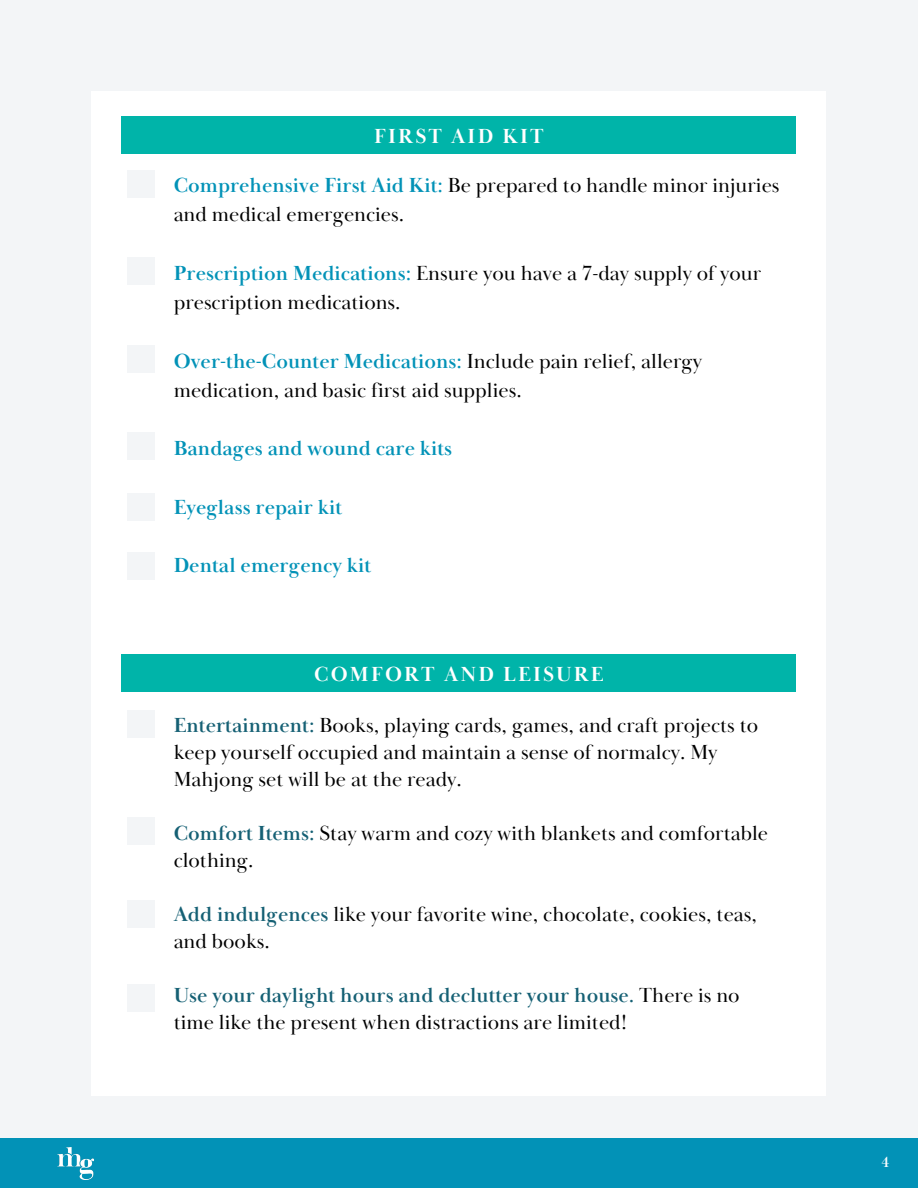
<style>
.page{position:relative;width:918px;height:1188px;background:#f3f5f7}
.page>*{position:absolute;margin:0;border:0;box-sizing:border-box;transform-origin:0 0}
.t1{font:21px/27px "Baskerville Display PT";color:#000}
.t2{font:700 21px "Baskerville Display PT";color:#0292b7}
.t3{font:700 21px "Baskerville Display PT";letter-spacing:.1em;color:#fff}
.t4{font:700 15px "Baskerville Display PT";color:#fff}
.s1{font-weight:700;color:#0292b7}
.s2{font-weight:700;color:#156074}
</style>
<div class="page">
<div style="left:0;top:1139px;width:918px;height:49px;background:#0292b7"></div>
<img style="left:57px;top:1147px;width:37px;height:33px">
<div style="left:92px;top:92px;width:734px;height:1004px;background:#fff"></div>
<div style="left:122px;top:116px;width:674px;height:37px;background:#00b4a9"></div>
<div style="left:127px;top:171px;width:27px;height:27px;background:#f3f5f7"></div>
<div style="left:127px;top:258px;width:27px;height:27px;background:#f3f5f7"></div>
<div style="left:127px;top:346px;width:27px;height:27px;background:#f3f5f7"></div>
<div style="left:127px;top:433px;width:27px;height:27px;background:#f3f5f7"></div>
<div style="left:127px;top:494px;width:27px;height:27px;background:#f3f5f7"></div>
<div style="left:127px;top:552px;width:27px;height:27px;background:#f3f5f7"></div>
<div style="left:122px;top:654px;width:674px;height:37px;background:#00b4a9"></div>
<div style="left:127px;top:711px;width:27px;height:27px;background:#f3f5f7"></div>
<div style="left:127px;top:817px;width:27px;height:27px;background:#f3f5f7"></div>
<div style="left:127px;top:900px;width:27px;height:27px;background:#f3f5f7"></div>
<div style="left:127px;top:984px;width:27px;height:27px;background:#f3f5f7"></div>
<p class="t3" style="left:374px;top:123px;width:171px">FIRST AID KIT</p>
<p class="t1" style="left:174px;top:171px;width:607px;line-height:29.2px"><span class="s1">Comprehensive First Aid Kit:</span> Be prepared to handle minor injuries and medical emergencies.</p>
<p class="t1" style="left:174px;top:259px;width:589px;line-height:29.2px"><span class="s1">Prescription Medications:</span> Ensure you have a 7-day supply of your prescription medications.</p>
<p class="t1" style="left:174px;top:347px;width:530px;line-height:29.2px"><span class="s1">Over-the-Counter Medications:</span> Include pain relief, allergy medication, and basic first aid supplies.</p>
<p class="t2" style="left:174px;top:436px;width:280px">Bandages and wound care kits</p>
<h1 class="t2" style="left:174px;top:494px;width:170px">Eyeglass repair kit</h1>
<p class="t2" style="left:174px;top:553px;width:199px">Dental emergency kit</p>
<p class="t3" style="left:314px;top:661px;width:291px">COMFORT AND LEISURE</p>
<p class="t1" style="left:174px;top:713px;width:586px"><span class="s2">Entertainment:</span> Books, playing cards, games, and craft projects to keep yourself occupied and maintain a sense of normalcy. My<br>Mahjong set will be at the ready.</p>
<p class="t1" style="left:174px;top:821px;width:596px"><span class="s2">Comfort Items:</span> Stay warm and cozy with blankets and comfortable clothing.</p>
<p class="t1" style="left:174px;top:902px;width:585px"><span class="s2">Add indulgences</span> like your favorite wine, chocolate, cookies, teas, and books.</p>
<p class="t1" style="left:174px;top:983px;width:568px"><span class="s2">Use your daylight hours and declutter your house.</span> There is no time like the present when distractions are limited!</p>
<p class="t4" style="left:882px;top:1153px;width:9px">4</p>
</div>
